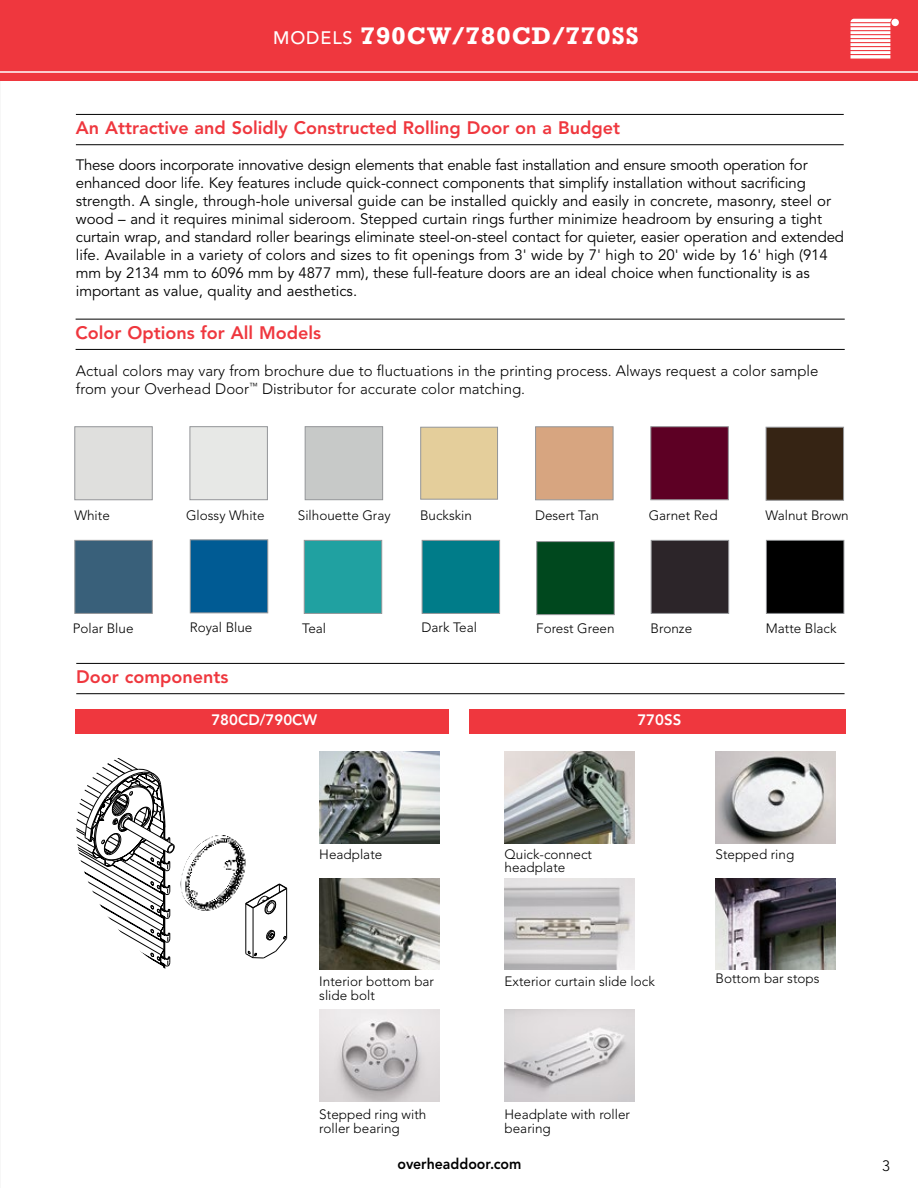
<style>
.page{position:relative;width:918px;height:1188px;background:#fff}
.page>*{position:absolute;margin:0;border:0;box-sizing:border-box;transform-origin:0 0}
.t1{font:700 22.5px "Rockwell";letter-spacing:.05em;color:#fff}
.t2{font:800 18px "Avenir LT Std";color:#ef373e}
.t3{font:15px/18px "Avenir LT Std";letter-spacing:-.01em;color:#000}
.t4{font:300 15px/18px "Avenir LT Std";color:#000}
.t5{font:800 15px "Avenir LT Std";color:#000;scale:.94 1}
.t6{font:800 15px "Avenir LT Std";color:#fff}
.t7{font:300 13.5px/13.5px "Avenir LT Std";color:#000}
.s1{font-family:"Avenir LT Std";font-weight:500;font-size:18px}
</style>
<div class="page">
<div style="left:0;top:0;width:918px;height:81px;background:#ef373e"></div>
<svg style="left:851px;top:19px;width:41px;height:40px;background:#fac5c7"></svg>
<div style="left:891px;top:19px;width:8px;height:7px;background:#fff;border-radius:50%"></div>
<hr style="left:0;top:71px;width:918px;height:2px;background:#fff">
<hr style="left:76px;top:663px;width:769px;height:1px;background:#000">
<hr style="left:76px;top:693px;width:769px;height:1px;background:#000">
<hr style="left:76px;top:319px;width:769px;height:1px;background:#000">
<hr style="left:76px;top:349px;width:769px;height:1px;background:#000">
<div style="left:75px;top:427px;width:77px;height:73px;background:#dfdfdd;border:1px solid #939598"></div>
<div style="left:190px;top:540px;width:78px;height:73px;background:#005b94;border:1px solid #939598"></div>
<div style="left:537px;top:541px;width:77px;height:74px;background:#00481e;border:1px solid #939598"></div>
<div style="left:422px;top:540px;width:78px;height:74px;background:#007c89;border:1px solid #939598"></div>
<div style="left:766px;top:427px;width:78px;height:73px;background:#362414;border:1px solid #939598"></div>
<div style="left:651px;top:427px;width:78px;height:73px;background:#5d0024;border:1px solid #939598"></div>
<div style="left:190px;top:426px;width:78px;height:74px;background:#e7e8e6;border:1px solid #939598"></div>
<div style="left:75px;top:540px;width:77px;height:74px;background:#39607a;border:1px solid #939598"></div>
<div style="left:535px;top:427px;width:78px;height:73px;background:#d7a580;border:1px solid #939598"></div>
<div style="left:304px;top:540px;width:78px;height:74px;background:#20a1a1;border:1px solid #939598"></div>
<div style="left:651px;top:540px;width:78px;height:74px;background:#2c2529;border:1px solid #939598"></div>
<div style="left:766px;top:540px;width:78px;height:73px;background:#000"></div>
<div style="left:766px;top:540px;width:78px;height:74px;border:1px solid #939598"></div>
<img style="left:319px;top:878px;width:120px;height:92px">
<img style="left:319px;top:752px;width:120px;height:92px">
<img style="left:319px;top:1010px;width:120px;height:91px">
<img style="left:505px;top:752px;width:130px;height:92px">
<img style="left:505px;top:1010px;width:130px;height:92px">
<img style="left:505px;top:878px;width:129px;height:92px">
<img style="left:716px;top:878px;width:119px;height:92px">
<img style="left:716px;top:752px;width:119px;height:92px">
<img style="left:180px;top:835px;width:66px;height:76px">
<svg style="left:245px;top:884px;width:42px;height:74px"></svg>
<svg style="left:76px;top:758px;width:98px;height:211px"></svg>
<div style="left:76px;top:709px;width:373px;height:24px;background:#ef373e"></div>
<div style="left:469px;top:709px;width:376px;height:24px;background:#ef373e"></div>
<hr style="left:76px;top:114px;width:768px;height:1px;background:#000">
<hr style="left:76px;top:144px;width:768px;height:1px;background:#000">
<div style="left:305px;top:426px;width:78px;height:74px;background:#c7c9c8;border:1px solid #939598"></div>
<div style="left:421px;top:427px;width:77px;height:72px;background:#e4ce9b;border:1px solid #939598"></div>
<h1 class="t1" style="left:273px;top:21px;width:367px"><span class="s1">MODELS</span> 790CW/780CD/770SS</h1>
<p class="t2" style="left:76px;top:117px;width:546px">An Attractive and Solidly Constructed Rolling Door on a Budget</p>
<p class="t3" style="left:76px;top:156px;width:770px">These doors incorporate innovative design elements that enable fast installation and ensure smooth operation for enhanced door life. Key features include quick-connect components that simplify installation without sacrificing strength. A single, through-hole universal guide can be installed quickly and easily in concrete, masonry, steel or wood – and it requires minimal sideroom. Stepped curtain rings further minimize headroom by ensuring a tight curtain wrap, and standard roller bearings eliminate steel-on-steel contact for quieter, easier operation and extended life. Available in a variety of colors and sizes to fit openings from 3' wide by 7' high to 20' wide by 16' high (914 mm by 2134 mm to 6096 mm by 4877 mm), these full-feature doors are an ideal choice when functionality is as important as value, quality and aesthetics.</p>
<p class="t2" style="left:76px;top:322px;width:247px">Color Options for All Models</p>
<p class="t4" style="left:76px;top:362px;width:744px">Actual colors may vary from brochure due to fluctuations in the printing process. Always request a color sample from your Overhead Door<sup>™</sup> Distributor for accurate color matching.</p>
<p class="t7" style="left:74px;top:509px;width:37px">White</p>
<p class="t7" style="left:73px;top:622px;width:62px">Polar Blue</p>
<p class="t7" style="left:298px;top:508px;width:94px">Silhouette Gray</p>
<p class="t7" style="left:420px;top:509px;width:53px">Buckskin</p>
<p class="t7" style="left:186px;top:509px;width:80px">Glossy White</p>
<p class="t7" style="left:649px;top:509px;width:70px">Garnet Red</p>
<p class="t7" style="left:766px;top:509px;width:85px">Walnut Brown</p>
<p class="t7" style="left:535px;top:508px;width:66px">Desert Tan</p>
<p class="t7" style="left:190px;top:620px;width:64px">Royal Blue</p>
<p class="t7" style="left:422px;top:621px;width:57px">Dark Teal</p>
<p class="t7" style="left:536px;top:622px;width:80px">Forest Green</p>
<p class="t7" style="left:302px;top:622px;width:26px">Teal</p>
<p class="t7" style="left:651px;top:622px;width:43px">Bronze</p>
<p class="t7" style="left:766px;top:622px;width:72px">Matte Black</p>
<p class="t2" style="left:76px;top:666px;width:154px">Door components</p>
<p class="t6" style="left:211px;top:711px;width:107px">780CD/790CW</p>
<p class="t6" style="left:637px;top:711px;width:45px">770SS</p>
<p class="t7" style="left:319px;top:847px;width:65px">Headplate</p>
<p class="t7" style="left:505px;top:847px;width:89px">Quick-connect headplate</p>
<p class="t7" style="left:716px;top:847px;width:80px">Stepped ring</p>
<p class="t7" style="left:319px;top:975px;width:116px">Interior bottom bar slide bolt</p>
<p class="t7" style="left:319px;top:1108px;width:109px">Stepped ring with roller bearing</p>
<p class="t7" style="left:505px;top:975px;width:152px">Exterior curtain slide lock</p>
<p class="t7" style="left:716px;top:972px;width:106px">Bottom bar stops</p>
<p class="t7" style="left:505px;top:1108px;width:127px">Headplate with roller bearing</p>
<p class="t5" style="left:398px;top:1155px;width:133px">overheaddoor.com</p>
<p class="t4" style="left:882px;top:1157px;width:9px">3</p>
</div>
